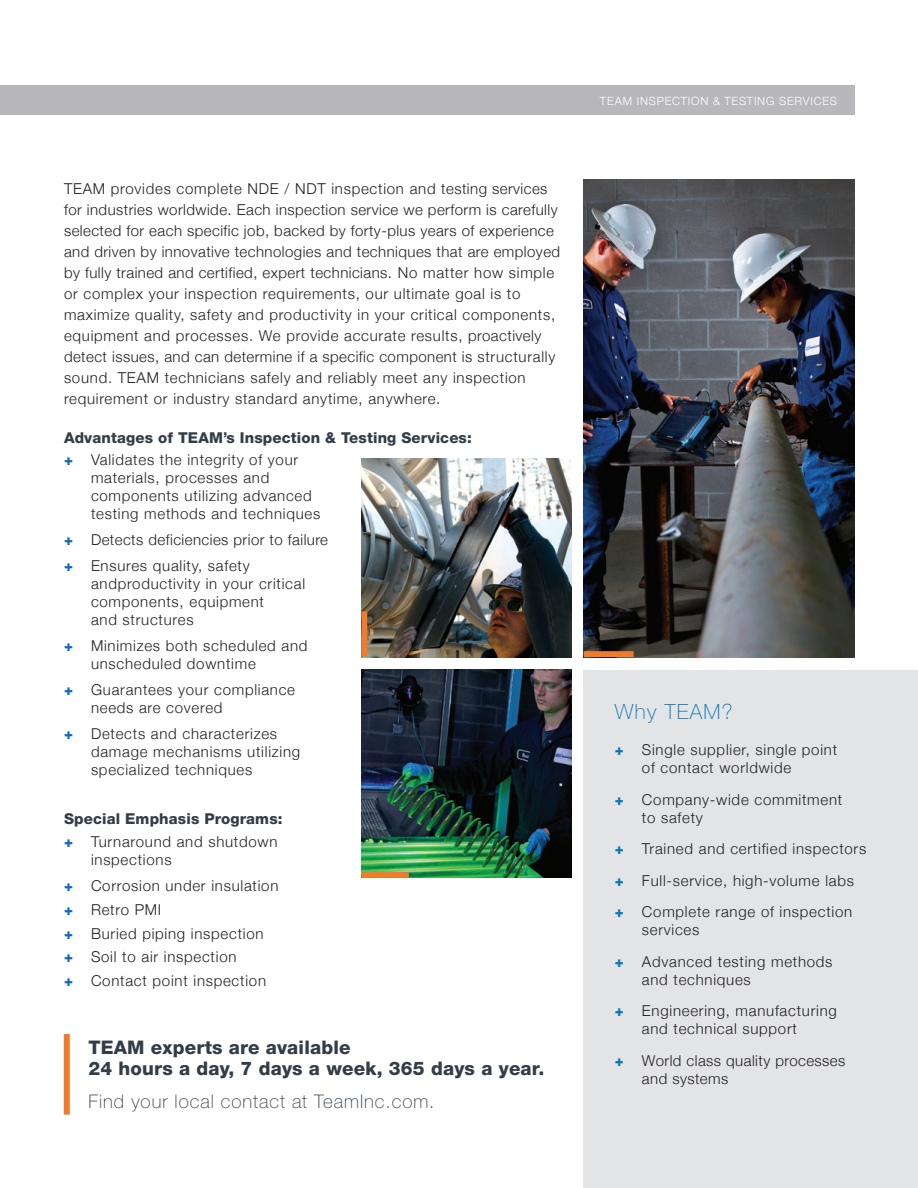
<style>
.page{position:relative;width:918px;height:1188px;background:#fff}
.page>*{position:absolute;margin:0;border:0;box-sizing:border-box;transform-origin:0 0}
.t1{font:100 21px "Helvetica Neue";letter-spacing:.06em;color:#0a77bb}
.t2{font:800 18.75px/21px "Helvetica Neue";letter-spacing:.01em;color:#323d48}
.t3{font:100 18.75px "Helvetica Neue";letter-spacing:.05em;color:#323d48}
.t4{font:300 15px/21px "Helvetica Neue";letter-spacing:.03em;color:#231f20}
.t5{font:300 15px/18px "Helvetica Neue";letter-spacing:.05em;color:#231f20}
.t6{font:800 15px/22.5px "Helvetica Neue";letter-spacing:.01em;color:#323d48}
.t7{font:300 11.4px "Helvetica Neue";letter-spacing:.075em;color:#fff}
.s1{color:#116bb6}
.s2{font-weight:300;color:#231f20}
.s3{font-weight:800;color:#116bb6}
.s4{font-weight:800;color:#0a77bb}
</style>
<div class="page">
<div style="left:0;top:85px;width:854px;height:29px;background:#b8b7bc"></div>
<img style="left:362px;top:670px;width:209px;height:208px">
<div style="left:362px;top:872px;width:47px;height:6px;background:#f17a2c"></div>
<div style="left:64px;top:1034px;width:6px;height:81px;background:#f17a2c"></div>
<img style="left:584px;top:179px;width:270px;height:478px">
<div style="left:584px;top:670px;width:334px;height:518px;background:#e3e4e6"></div>
<div style="left:584px;top:651px;width:50px;height:6px;background:#f17a2c"></div>
<img style="left:362px;top:459px;width:209px;height:199px">
<div style="left:362px;top:611px;width:5px;height:46px;background:#f17a2c"></div>
<p class="t4" style="left:64px;top:177px;width:498px">TEAM provides complete NDE / NDT inspection and testing services for industries worldwide. Each inspection service we perform is carefully selected for each specific job, backed by forty-plus years of experience and driven by innovative technologies and techniques that are employed by fully trained and certified, expert technicians. No matter how simple or complex your inspection requirements, our ultimate goal is to maximize quality, safety and productivity in your critical components, equipment and processes. We provide accurate results, proactively detect issues, and can determine if a specific component is structurally sound. TEAM technicians safely and reliably meet any inspection requirement or industry standard anytime, anywhere.</p>
<p class="t6" style="left:64px;top:426px;width:409px">Advantages of TEAM’s Inspection &amp; Testing Services: <span class="s1">+</span> <span class="s2">Validates the integrity of your</span></p>
<p class="t5" style="left:91px;top:468px;width:231px">materials, processes and components utilizing advanced testing methods and techniques</p>
<p class="t4" style="left:64px;top:526px;width:266px;line-height:26px"><span class="s3">+</span> Detects deficiencies prior to failure <span class="s3">+</span> Ensures quality, safety</p>
<p class="t5" style="left:91px;top:574px;width:216px">andproductivity in your critical components, equipment<br>and structures</p>
<p class="t5" style="left:91px;top:636px;width:218px;text-indent:-27px"><span class="s3">+</span> Minimizes both scheduled and unscheduled downtime</p>
<p class="t5" style="left:91px;top:680px;width:206px;text-indent:-27px"><span class="s3">+</span> Guarantees your compliance needs are covered</p>
<p class="t5" style="left:91px;top:724px;width:211px;text-indent:-27px"><span class="s3">+</span> Detects and characterizes damage mechanisms utilizing specialized techniques</p>
<p class="t6" style="left:64px;top:808px;width:220px">Special Emphasis Programs: <span class="s1">+</span> <span class="s2">Turnaround and shutdown</span></p>
<p class="t5" style="left:64px;top:845px;width:216px;line-height:26px;text-indent:27px">inspections<br><span class="s3">+</span> Corrosion under insulation</p>
<p class="t5" style="left:64px;top:896px;width:204px;line-height:23.9px"><span class="s3">+</span> Retro PMI<br><span class="s3">+</span> Buried piping inspection <span class="s3">+</span> Soil to air inspection<br><span class="s3">+</span> Contact point inspection</p>
<p class="t2" style="left:89px;top:1037px;width:457px">TEAM experts are available<br>24 hours a day, 7 days a week, 365 days a year.</p>
<p class="t3" style="left:89px;top:1091px;width:347px">Find your local contact at TeamInc.com.</p>
<p class="t7" style="left:600px;top:91px;width:239px">TEAM INSPECTION &amp; TESTING SERVICES</p>
<h1 class="t1" style="left:615px;top:700px;width:119px">Why TEAM?</h1>
<p class="t5" style="left:642px;top:740px;width:197px;text-indent:-27px"><span class="s4">+</span> Single supplier, single point of contact worldwide</p>
<p class="t5" style="left:642px;top:790px;width:202px;text-indent:-27px"><span class="s4">+</span> Company-wide commitment to safety</p>
<p class="t5" style="left:615px;top:832px;width:253px;line-height:31.5px"><span class="s4">+</span> Trained and certified inspectors <span class="s4">+</span> Full-service, high-volume labs <span class="s4">+</span> Complete range of inspection</p>
<p class="t5" style="left:615px;top:913px;width:219px;line-height:31.5px;text-indent:27px">services<br><span class="s4">+</span> Advanced testing methods</p>
<p class="t5" style="left:615px;top:963px;width:223px;line-height:31.5px;text-indent:27px">and techniques<br><span class="s4">+</span> Engineering, manufacturing</p>
<p class="t4" style="left:615px;top:1012px;width:232px;line-height:31.5px;text-indent:27px">and technical support<br><span class="s4">+</span> World class quality processes</p>
<p class="t4" style="left:642px;top:1067px;width:88px">and systems</p>
</div>
